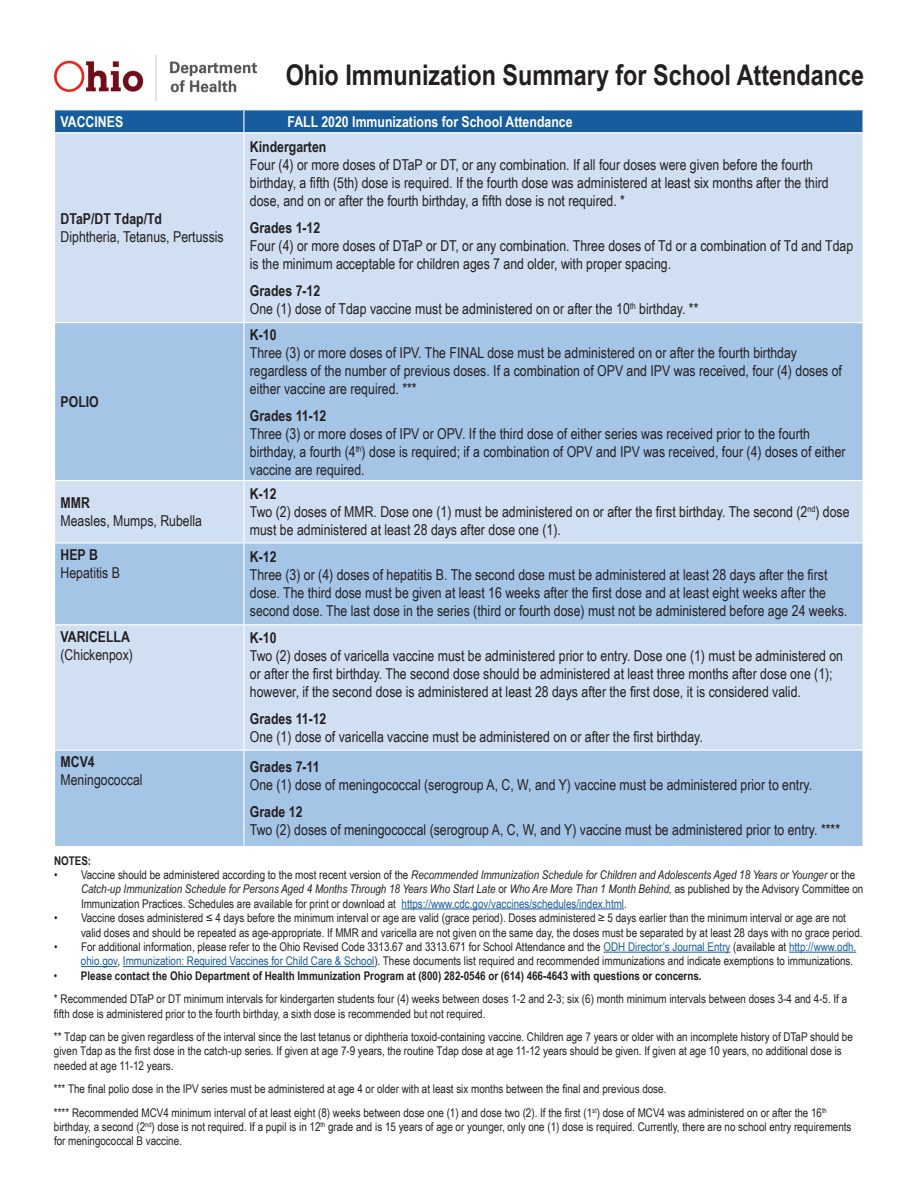
<style>
.page{position:relative;width:918px;height:1188px;background:#fff}
.page>*{position:absolute;margin:0;border:0;box-sizing:border-box;transform-origin:0 0}
.t1{font:700 28.5px "Arial Narrow";color:#231f20}
.t2{font:15px/18px "Arial Narrow";color:#231f20}
.t3{font:700 15px "Arial Narrow";color:#231f20}
.t4{font:700 15px "Arial Narrow";color:#fff}
.t5{font:12px/14.4px "Arial Narrow";color:#231f20}
.t6{font:italic 12px/14.4px "Arial Narrow";color:#231f20}
.t7{font:700 12px "Arial Narrow";color:#231f20}
.s1{font-weight:700}
.s2{font-style:normal}
.s3{font-style:normal;color:#175d9e}
.s4{color:#175d9e}
</style>
<div class="page">
<hr style="left:402px;top:909px;width:222px;height:1px;background:#175d9e">
<hr style="left:603px;top:952px;width:128px;height:1px;background:#175d9e">
<hr style="left:789px;top:952px;width:67px;height:1px;background:#175d9e">
<hr style="left:81px;top:966px;width:36px;height:1px;background:#175d9e">
<hr style="left:123px;top:966px;width:251px;height:1px;background:#175d9e">
<div style="left:55px;top:133px;width:807px;height:189px;background:#d0e0f2"></div>
<svg style="left:55px;top:323px;width:807px;height:523px;background:#b4ceeb"></svg>
<div style="left:54px;top:110px;width:808px;height:22px;background:#175d9e"></div>
<hr style="left:243px;top:133px;width:1px;height:189px;background:#fff">
<hr style="left:243px;top:323px;width:1px;height:157px;background:#fff">
<hr style="left:54px;top:480px;width:190px;height:1px;background:#fff">
<hr style="left:244px;top:480px;width:620px;height:1px;background:#fff">
<hr style="left:243px;top:481px;width:1px;height:61px;background:#fff">
<hr style="left:54px;top:542px;width:190px;height:1px;background:#fff">
<hr style="left:244px;top:542px;width:620px;height:1px;background:#fff">
<hr style="left:243px;top:543px;width:1px;height:81px;background:#fff">
<hr style="left:54px;top:624px;width:190px;height:1px;background:#fff">
<hr style="left:244px;top:624px;width:620px;height:1px;background:#fff">
<hr style="left:243px;top:625px;width:1px;height:125px;background:#fff">
<hr style="left:54px;top:750px;width:190px;height:1px;background:#fff">
<hr style="left:244px;top:750px;width:620px;height:1px;background:#fff">
<hr style="left:243px;top:751px;width:1px;height:95px;background:#fff">
<img style="left:54px;top:56px;width:202px;height:44px">
<h1 class="t1" style="left:286px;top:54px;width:580px">Ohio Immunization Summary for School Attendance</h1>
<p class="t4" style="left:61px;top:110px;width:64px">VACCINES</p>
<p class="t4" style="left:288px;top:110px;width:287px">FALL 2020 Immunizations for School Attendance</p>
<p class="t3" style="left:61px;top:207px;width:103px">DTaP/DT Tdap/Td</p>
<p class="t2" style="left:61px;top:227px;width:165px">Diphtheria, Tetanus, Pertussis</p>
<p class="t3" style="left:61px;top:390px;width:40px">POLIO</p>
<p class="t3" style="left:61px;top:492px;width:31px">MMR</p>
<p class="t2" style="left:61px;top:511px;width:143px">Measles, Mumps, Rubella</p>
<p class="t3" style="left:61px;top:543px;width:39px">HEP B</p>
<p class="t2" style="left:61px;top:563px;width:61px">Hepatitis B</p>
<p class="t3" style="left:61px;top:625px;width:71px">VARICELLA</p>
<p class="t2" style="left:61px;top:645px;width:74px">(Chickenpox)</p>
<p class="t3" style="left:61px;top:750px;width:36px">MCV4</p>
<p class="t2" style="left:61px;top:770px;width:84px">Meningococcal</p>
<p class="t3" style="left:250px;top:135px;width:78px">Kindergarten</p>
<p class="t2" style="left:250px;top:155px;width:580px">Four (4) or more doses of DTaP or DT, or any combination. If all four doses were given before the fourth birthday, a fifth (5th) dose is required. If the fourth dose was administered at least six months after the third dose, and on or after the fourth birthday, a fifth dose is not required. *</p>
<p class="t3" style="left:250px;top:216px;width:72px">Grades 1-12</p>
<p class="t2" style="left:250px;top:236px;width:605px">Four (4) or more doses of DTaP or DT, or any combination. Three doses of Td or a combination of Td and Tdap is the minimum acceptable for children ages 7 and older, with proper spacing.</p>
<p class="t2" style="left:250px;top:281px;width:450px"><span class="s1">Grades 7-12<br></span>One (1) dose of Tdap vaccine must be administered on or after the 10<sup>th</sup> birthday. **</p>
<p class="t3" style="left:250px;top:323px;width:28px">K-10</p>
<p class="t2" style="left:250px;top:343px;width:594px">Three (3) or more doses of IPV. The FINAL dose must be administered on or after the fourth birthday regardless of the number of previous doses. If a combination of OPV and IPV was received, four (4) doses of either vaccine are required. ***</p>
<p class="t3" style="left:250px;top:404px;width:78px">Grades 11-12</p>
<p class="t2" style="left:250px;top:424px;width:597px">Three (3) or more doses of IPV or OPV. If the third dose of either series was received prior to the fourth birthday, a fourth (4<sup>th</sup>) dose is required; if a combination of OPV and IPV was received, four (4) doses of either vaccine are required.</p>
<p class="t2" style="left:250px;top:484px;width:601px"><span class="s1">K-12<br></span>Two (2) doses of MMR. Dose one (1) must be administered on or after the first birthday. The second (2<sup>nd</sup>) dose must be administered at least 28 days after dose one (1).</p>
<p class="t3" style="left:250px;top:546px;width:28px">K-12</p>
<p class="t2" style="left:250px;top:565px;width:599px">Three (3) or (4) doses of hepatitis B. The second dose must be administered at least 28 days after the first dose. The third dose must be given at least 16 weeks after the first dose and at least eight weeks after the second dose. The last dose in the series (third or fourth dose) must not be administered before age 24 weeks.</p>
<p class="t3" style="left:250px;top:627px;width:28px">K-10</p>
<p class="t2" style="left:250px;top:647px;width:595px">Two (2) doses of varicella vaccine must be administered prior to entry. Dose one (1) must be administered on or after the first birthday. The second dose should be administered at least three months after dose one (1); however, if the second dose is administered at least 28 days after the first dose, it is considered valid.</p>
<p class="t3" style="left:250px;top:708px;width:78px">Grades 11-12</p>
<p class="t2" style="left:250px;top:728px;width:455px">One (1) dose of varicella vaccine must be administered on or after the first birthday.</p>
<p class="t3" style="left:250px;top:756px;width:71px">Grades 7-11</p>
<p class="t2" style="left:250px;top:775px;width:564px">One (1) dose of meningococcal (serogroup A, C, W, and Y) vaccine must be administered prior to entry.</p>
<p class="t3" style="left:250px;top:801px;width:54px">Grade 12</p>
<p class="t2" style="left:250px;top:820px;width:592px">Two (2) doses of meningococcal (serogroup A, C, W, and Y) vaccine must be administered prior to entry. ****</p>
<p class="t7" style="left:54px;top:851px;width:39px">NOTES:</p>
<p class="t6" style="left:81px;top:867px;width:784px;text-indent:-27px">• <span class="s2">Vaccine should be administered according to the most recent version of the</span> Recommended Immunization Schedule for Children and Adolescents Aged 18 Years or Younger <span class="s2">or the<br></span>Catch-up Immunization Schedule for Persons Aged 4 Months Through 18 Years Who Start Late <span class="s2">or</span> Who Are More Than 1 Month Behind, <span class="s2">as published by the Advisory Committee on<br>Immunization Practices. Schedules are available for print or download at</span> <span class="s3">https://www.cdc.gov/vaccines/schedules/index.html</span><span class="s2">.</span></p>
<p class="t5" style="left:81px;top:910px;width:783px;text-indent:-27px">• Vaccine doses administered ≤ 4 days before the minimum interval or age are valid (grace period). Doses administered ≥ 5 days earlier than the minimum interval or age are not valid doses and should be repeated as age-appropriate. If MMR and varicella are not given on the same day, the doses must be separated by at least 28 days with no grace period.</p>
<p class="t5" style="left:54px;top:939px;width:804px;text-align:right">• For additional information, please refer to the Ohio Revised Code 3313.67 and 3313.671 for School Attendance and the <span class="s4">ODH Director’s Journal Entry</span> (available at <span class="s4">http://www.odh. ohio.gov</span>, <span class="s4">Immunization: Required Vaccines for Child Care &amp; School</span>). These documents list required and recommended immunizations and indicate exemptions to immunizations.</p>
<p class="t5" style="left:54px;top:963px;width:795px;line-height:23.4px">• <span class="s1">Please contact the Ohio Department of Health Immunization Program at (800) 282-0546 or (614) 466-4643 with questions or concerns.<br></span>* Recommended DTaP or DT minimum intervals for kindergarten students four (4) weeks between doses 1-2 and 2-3; six (6) month minimum intervals between doses 3-4 and 4-5. If a</p>
<p class="t5" style="left:54px;top:1001px;width:800px;line-height:23.4px">fifth dose is administered prior to the fourth birthday, a sixth dose is recommended but not required.<br>** Tdap can be given regardless of the interval since the last tetanus or diphtheria toxoid-containing vaccine. Children age 7 years or older with an incomplete history of DTaP should be</p>
<p class="t5" style="left:54px;top:1043px;width:789px">given Tdap as the first dose in the catch-up series. If given at age 7-9 years, the routine Tdap dose at age 11-12 years should be given. If given at age 10 years, no additional dose is needed at age 11-12 years.</p>
<p class="t5" style="left:54px;top:1077px;width:774px;line-height:23.4px">*** The final polio dose in the IPV series must be administered at age 4 or older with at least six months between the final and previous dose.<br>**** Recommended MCV4 minimum interval of at least eight (8) weeks between dose one (1) and dose two (2). If the first (1<sup>st</sup>) dose of MCV4 was administered on or after the 16<sup>th</sup></p>
<p class="t5" style="left:54px;top:1119px;width:799px">birthday, a second (2<sup>nd</sup>) dose is not required. If a pupil is in 12<sup>th</sup> grade and is 15 years of age or younger, only one (1) dose is required. Currently, there are no school entry requirements for meningococcal B vaccine.</p>
</div>
